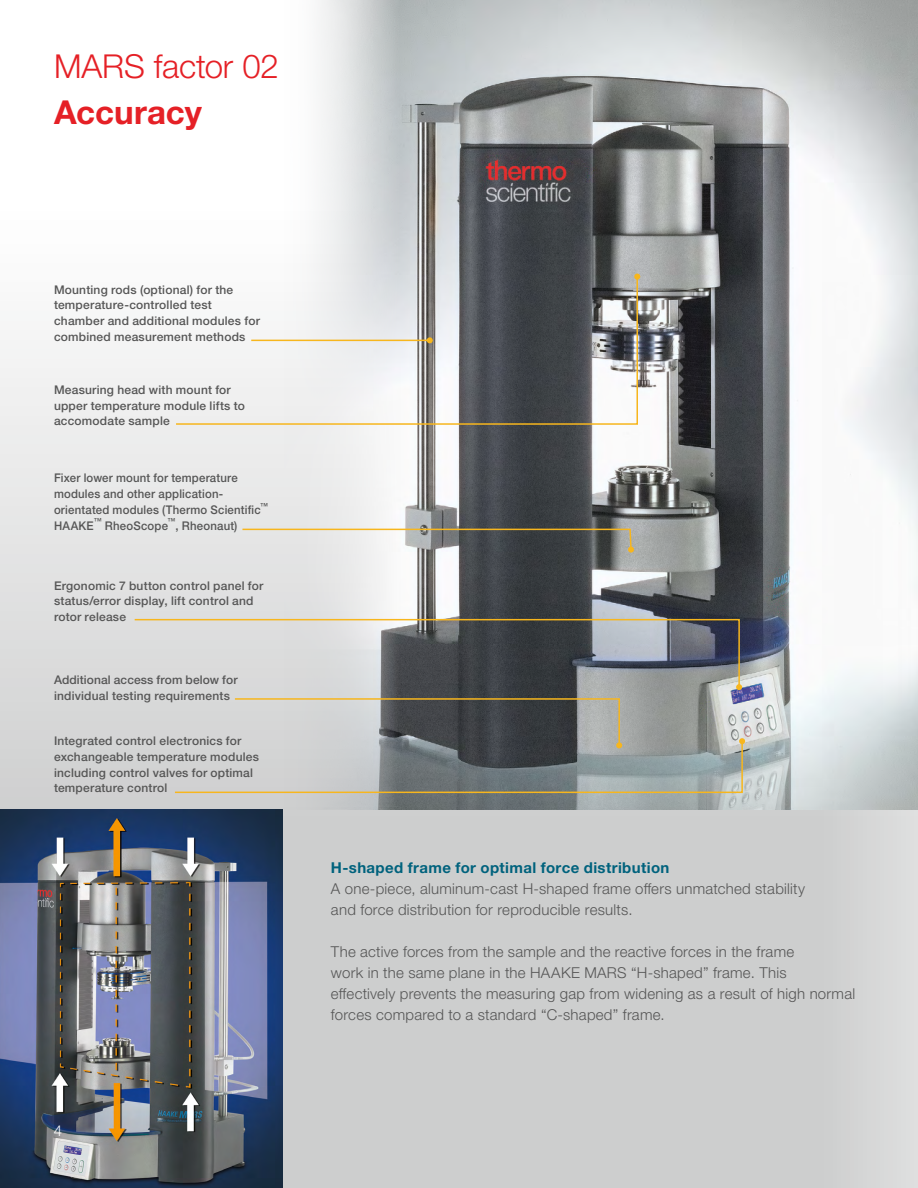
<style>
.page{position:relative;width:918px;height:1188px;background:#fff}
.page>*{position:absolute;margin:0;border:0;box-sizing:border-box;transform-origin:0 0}
.t1{font:300 33px "Helvetica Neue LTW1 G";letter-spacing:-.005em;color:#e52026}
.t2{font:700 33px "Helvetica Neue LTW1 G";color:#e52026}
.t3{font:300 15px/21px "Helvetica Neue LTW1 G";letter-spacing:.015em;color:#565656}
.t4{font:700 15px "Helvetica Neue LTW1 G";letter-spacing:.025em;color:#00627d}
.t5{font:300 15px "Helvetica Neue LTW1 G";color:#fff}
.t6{font:500 12px/15.8px "Helvetica Neue LTW1 G";letter-spacing:.015em;color:#565656}
.t7{font:500 12px/15.8px "Helvetica Neue LTW1 G";letter-spacing:.015em;color:#565656;scale:.95 1}
.t8{font:500 8.4px "Helvetica Neue LTW1 G";color:#565656;scale:.95 1}
</style>
<div class="page">
<div style="left:0;top:0;width:918px;height:1188px;background:linear-gradient(to bottom,#fff,#c3c4c4)"></div>
<img style="left:283px;top:0;width:635px;height:810px">
<img style="left:0;top:810px;width:283px;height:378px">
<svg style="left:175px;top:275px;width:464px;height:151px"></svg>
<svg style="left:634px;top:274px;width:6px;height:6px"></svg>
<svg style="left:241px;top:528px;width:393px;height:25px;background:#9f9d94"></svg>
<svg style="left:133px;top:618px;width:609px;height:72px;background:#959697"></svg>
<svg style="left:173px;top:697px;width:572px;height:97px;background:#979a98"></svg>
<hr style="left:251px;top:340px;width:179px;height:1px;background:#f7b61d">
<svg style="left:427px;top:337px;width:6px;height:6px"></svg>
<h1 class="t1" style="left:54px;top:46px;width:226px">MARS factor 02</h1>
<h1 class="t2" style="left:54px;top:92px;width:149px">Accuracy</h1>
<p class="t6" style="left:54px;top:282px;width:207px">Mounting rods (optional) for the temperature-controlled test chamber and additional modules for combined measurement methods</p>
<p class="t6" style="left:54px;top:382px;width:192px">Measuring head with mount for upper temperature module lifts to accomodate sample</p>
<p class="t7" style="left:54px;top:470px;width:227px">Fixer lower mount for temperature modules and other application&shy;orientated modules (Thermo Scientific<sup>™<br></sup>HAAKE<sup>™</sup> RheoScope</p>
<p class="t8" style="left:168px;top:516px;width:10px">™</p>
<p class="t7" style="left:176px;top:518px;width:67px">, Rheonaut)</p>
<p class="t6" style="left:54px;top:577px;width:211px">Ergonomic 7 button control panel for status/error display, lift control and rotor release</p>
<p class="t6" style="left:54px;top:672px;width:185px">Additional access from below for individual testing requirements</p>
<p class="t6" style="left:54px;top:733px;width:207px">Integrated control electronics for exchangeable temperature modules including control valves for optimal temperature control</p>
<p class="t5" style="left:54px;top:1121px;width:10px">4</p>
<p class="t4" style="left:331px;top:858px;width:340px">H-shaped frame for optimal force distribution</p>
<p class="t3" style="left:331px;top:878px;width:476px">A one-piece, aluminum-cast H-shaped frame offers unmatched stability and force distribution for reproducible results.</p>
<p class="t3" style="left:331px;top:941px;width:526px">The active forces from the sample and the reactive forces in the frame<br>work in the same plane in the HAAKE MARS “H-shaped” frame. This<br>effectively prevents the measuring gap from widening as a result of high normal forces compared to a standard “C-shaped” frame.</p>
</div>
